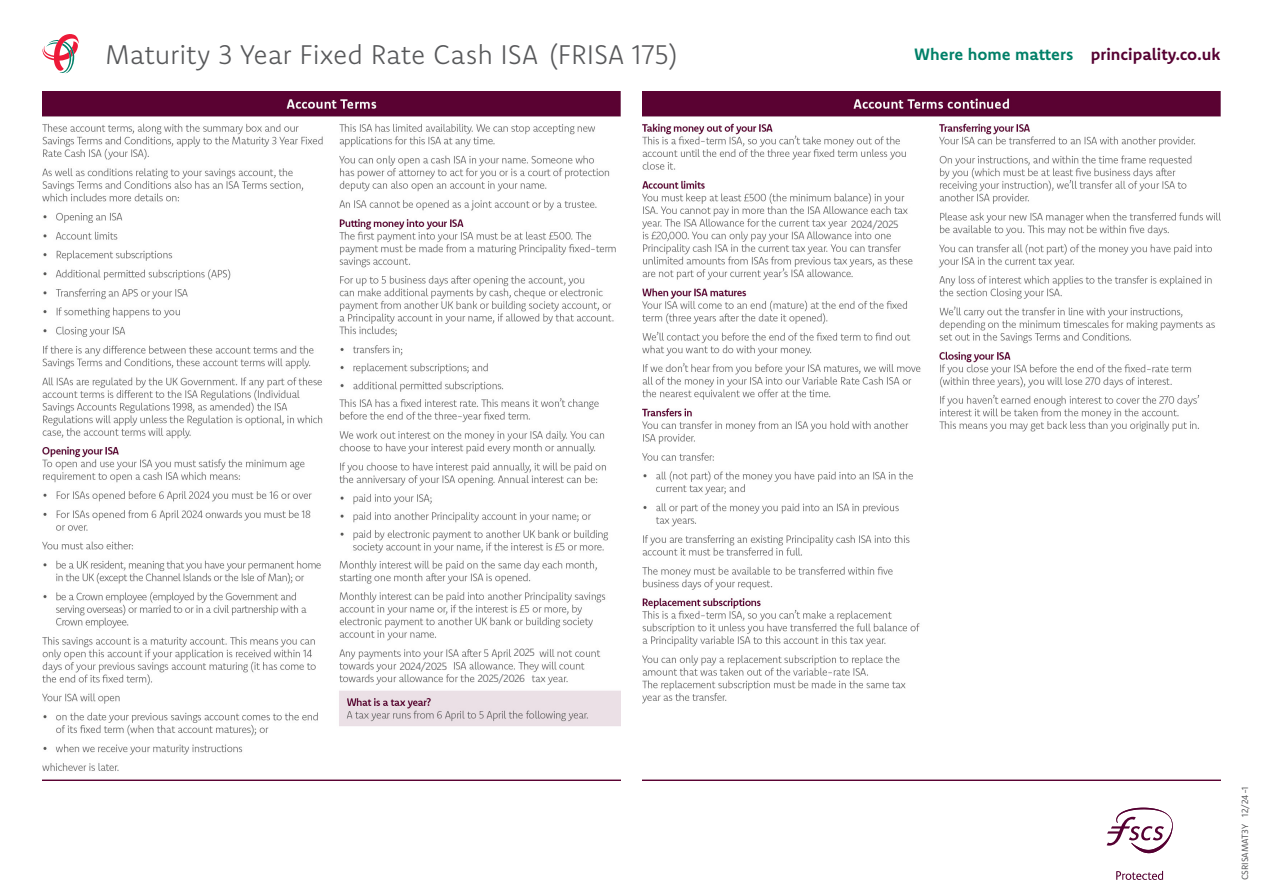
<style>
.page{position:relative;width:1263px;height:893px;background:#fff}
.page>*{position:absolute;margin:0;border:0;box-sizing:border-box;transform-origin:0 0}
.Product_title{font:300 27px "Komet";letter-spacing:-.005em;color:#57585a}
.tagline{font:700 16.5px "Komet";color:#550032}
.Table_copy{font:300 10.5px "Komet";letter-spacing:-.04em;color:#57585a}
.ref_number{font:9px "Komet";color:#57585a}
.s1{color:#008068}
</style>
<div class="page">
<svg style="left:43px;top:34px;width:36px;height:39px"></svg>
<svg style="left:1116px;top:871px;width:47px;height:9px"></svg>
<svg style="left:1107px;top:808px;width:66px;height:45px"></svg>
<img style="left:642px;top:91px;width:578px;height:689px">
<img style="left:43px;top:91px;width:578px;height:689px">
<p class="Product_title" style="left:105px;top:37px;width:574px">Maturity 3 Year Fixed Rate Cash ISA (FRISA 175)</p>
<p class="tagline" style="left:914px;top:43px;width:308px"><span class="s1">Where home matters</span> principality.co.uk</p>
<p class="Table_copy" style="left:851px;top:217px;width:49px">2024/2025</p>
<p class="Table_copy" style="left:400px;top:659px;width:49px">2024/2025</p>
<p class="Table_copy" style="left:514px;top:645px;width:23px">2025</p>
<p class="Table_copy" style="left:478px;top:672px;width:49px">2025/2026</p>
<p class="ref_number" style="left:1239px;top:817px;width:32px;rotate:-90deg">12/24-1</p>
<p class="ref_number" style="left:1239px;top:880px;width:58px;rotate:-90deg">CSRISAMAT3Y</p>
</div>
